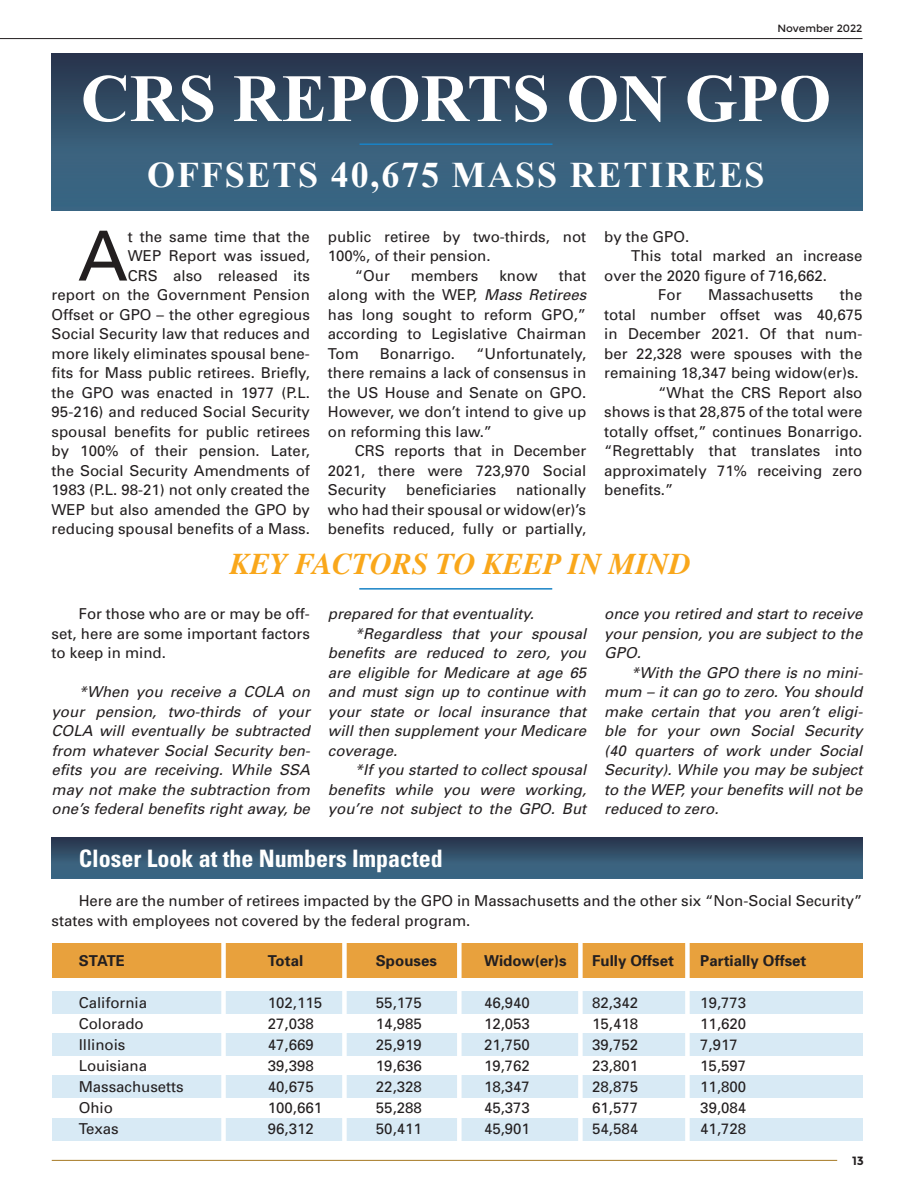
<style>
.page{position:relative;width:917px;height:1188px;background:#fff}
.page>*{position:absolute;margin:0;border:0;box-sizing:border-box;transform-origin:0 0}
.t1{font:69px "Univers";color:#231f20}
.t2{font:700 67.5px "Times New Roman";color:#fff}
.t3{font:700 36px "Times New Roman";letter-spacing:.05em;color:#fff}
.t4{font:italic 700 30px "Times";color:#f9a71b}
.t5{font:700 condensed 24px "Univers";color:#fff}
.t6{font:15px/19.5px "Univers";color:#231f20;text-align:justify}
.t7{font:italic 15px/19.5px "Univers";color:#231f20;text-align:justify}
.t8{font:700 15px "Univers";color:#231f20}
.t9{font:700 12px "Montserrat";color:#231f20}
.t10{font:10.5px "Montserrat";color:#231f20}
.s1{font-style:italic}
</style>
<div class="page">
<div style="left:52px;top:990px;width:810px;height:23px;background:#d8eaf5"></div>
<div style="left:52px;top:1033px;width:810px;height:22px;background:#d8eaf5"></div>
<div style="left:52px;top:1075px;width:810px;height:22px;background:#d8eaf5"></div>
<div style="left:52px;top:1117px;width:810px;height:22px;background:#d8eaf5"></div>
<div style="left:52px;top:942px;width:810px;height:35px;background:#e8a13d"></div>
<div style="left:52px;top:837px;width:810px;height:41px;background:linear-gradient(to bottom,#29374e,#3e708e)"></div>
<div style="left:52px;top:54px;width:810px;height:156px;background:linear-gradient(to bottom,#2a3950,#3d6f8d)"></div>
<hr style="left:359px;top:143px;width:193px;height:2px;background:#1983c6">
<hr style="left:359px;top:588px;width:193px;height:1px;background:#1983c6">
<div style="left:221px;top:940px;width:5px;height:205px;background:#fff"></div>
<hr style="left:342px;top:940px;width:4px;height:205px;background:#fff">
<hr style="left:457px;top:940px;width:4px;height:205px;background:#fff">
<hr style="left:578px;top:940px;width:4px;height:205px;background:#fff">
<div style="left:684px;top:940px;width:5px;height:205px;background:#fff"></div>
<hr style="left:0;top:38px;width:862px;height:1px;background:#231f20">
<hr style="left:52px;top:1159px;width:784px;height:1px;background:#a67823">
<p class="t10" style="left:777px;top:23px;width:87px">November 2022</p>
<h2 class="t2" style="left:81px;top:52px;width:751px">CRS REPORTS ON GPO</h2>
<h3 class="t3" style="left:147px;top:150px;width:618px">OFFSETS 40,675 MASS RETIREES</h3>
<h1 class="t1" style="left:78px;top:213px;width:51px">A</h1>
<p class="t6" style="left:52px;top:226px;width:260px;text-align:right">t the same time that the<br>WEP Report was issued,<br>CRS also released its<br>report on the Government Pension<br>Offset or GPO – the other egregious<br>Social Security law that reduces and more likely eliminates spousal bene&shy;fits for Mass public retirees. Briefly, the GPO was enacted in 1977 (P.L.<br>95-216) and reduced Social Security spousal benefits for public retirees by 100% of their pension. Later, the Social Security Amendments of<br>1983 (P.L. 98-21) not only created the<br>WEP but also amended the GPO by reducing spousal benefits of a Mass.</p>
<p class="t6" style="left:328px;top:226px;width:259px">public retiree by two-thirds, not</p>
<p class="t6" style="left:328px;top:246px;width:164px">100%, of their pension.</p>
<p class="t6" style="left:355px;top:265px;width:37px">“Our</p>
<p class="t6" style="left:410px;top:265px;width:69px">members</p>
<p class="t6" style="left:499px;top:265px;width:40px">know</p>
<p class="t6" style="left:328px;top:265px;width:260px;text-indent:231px">that along with the WEP, <span class="s1">Mass Retirees </span>has long sought to reform GPO,” according to Legislative Chairman Tom</p>
<p class="t6" style="left:328px;top:343px;width:260px;text-indent:148px">“Unfortunately, there remains a lack of consensus in the US House and Senate on GPO.<br>However, we don’t intend to give up on reforming this law.”</p>
<p class="t6" style="left:328px;top:441px;width:260px;text-indent:27px">CRS reports that in December 2021, there were 723,970 Social Security</p>
<p class="t6" style="left:380px;top:343px;width:77px">Bonarrigo.</p>
<p class="t6" style="left:406px;top:480px;width:92px">beneficiaries</p>
<p class="t6" style="left:328px;top:480px;width:259px;text-indent:188px">nationally who had their spousal or widow(er)’s benefits reduced, fully or partially,</p>
<p class="t6" style="left:604px;top:226px;width:87px">by the GPO.</p>
<p class="t6" style="left:631px;top:246px;width:232px">This total marked an increase</p>
<p class="t6" style="left:604px;top:265px;width:224px">over the 2020 figure of 716,662.</p>
<p class="t6" style="left:658px;top:285px;width:25px">For</p>
<p class="t6" style="left:708px;top:285px;width:107px">Massachusetts</p>
<p class="t6" style="left:839px;top:285px;width:24px">the</p>
<p class="t6" style="left:604px;top:304px;width:259px">total number offset was 40,675</p>
<p class="t6" style="left:604px;top:324px;width:259px">in December 2021. Of that num-</p>
<p class="t6" style="left:604px;top:343px;width:260px">ber 22,328 were spouses with the</p>
<p class="t6" style="left:604px;top:363px;width:256px">remaining 18,347 being widow(er)s.</p>
<p class="t6" style="left:658px;top:382px;width:206px">“What the CRS Report also</p>
<p class="t6" style="left:604px;top:402px;width:260px">shows is that 28,875 of the total were</p>
<p class="t6" style="left:604px;top:421px;width:260px">totally offset,” continues Bonarrigo.</p>
<p class="t6" style="left:604px;top:441px;width:259px">“Regrettably that translates into</p>
<p class="t6" style="left:604px;top:460px;width:259px">approximately 71% receiving zero</p>
<p class="t6" style="left:604px;top:480px;width:71px">benefits.”</p>
<h3 class="t4" style="left:230px;top:536px;width:461px">KEY FACTORS TO KEEP IN MIND</h3>
<p class="t6" style="left:52px;top:603px;width:260px;text-indent:27px">For those who are or may be off&shy;set, here are some important factors to keep in mind.</p>
<p class="t7" style="left:52px;top:681px;width:260px;text-indent:27px">*When you receive a COLA on your pension, two-thirds of your COLA will eventually be subtracted from whatever Social Security ben&shy;efits you are receiving. While SSA may not make the subtraction from one’s federal benefits right away, be</p>
<p class="t7" style="left:328px;top:603px;width:207px">prepared for that eventuality.</p>
<p class="t7" style="left:355px;top:623px;width:233px">*Regardless that your spousal</p>
<p class="t7" style="left:328px;top:642px;width:259px">benefits are reduced to zero, you</p>
<p class="t7" style="left:328px;top:662px;width:260px">are eligible for Medicare at age 65</p>
<p class="t7" style="left:328px;top:681px;width:259px">and must sign up to continue with</p>
<p class="t7" style="left:328px;top:701px;width:259px">your state or local insurance that</p>
<p class="t7" style="left:328px;top:720px;width:260px">will then supplement your Medicare</p>
<p class="t7" style="left:328px;top:740px;width:71px">coverage.</p>
<p class="t7" style="left:355px;top:759px;width:233px">*If you started to collect spousal</p>
<p class="t7" style="left:328px;top:779px;width:260px">benefits while you were working,</p>
<p class="t7" style="left:328px;top:798px;width:259px">you’re not subject to the GPO. But</p>
<p class="t7" style="left:604px;top:603px;width:260px">once you retired and start to receive your pension, you are subject to the GPO.</p>
<p class="t7" style="left:604px;top:662px;width:260px;text-indent:27px">*With the GPO there is no mini&shy;mum – it can go to zero. You should make certain that you aren’t eligi&shy;ble for your own Social Security (40 quarters of work under Social Security). While you may be subject to the WEP, your benefits will not be reduced to zero.</p>
<h3 class="t5" style="left:79px;top:843px;width:365px">Closer Look at the Numbers Impacted</h3>
<p class="t6" style="left:52px;top:890px;width:811px;text-indent:27px">Here are the number of retirees impacted by the GPO in Massachusetts and the other six “Non-Social Security” states with employees not covered by the federal program.</p>
<p class="t8" style="left:79px;top:950px;width:48px">STATE</p>
<p class="t8" style="left:268px;top:950px;width:37px">Total</p>
<p class="t8" style="left:376px;top:950px;width:62px">Spouses</p>
<p class="t8" style="left:484px;top:950px;width:84px">Widow(er)s</p>
<p class="t8" style="left:592px;top:950px;width:83px">Fully Offset</p>
<p class="t8" style="left:700px;top:950px;width:107px">Partially Offset</p>
<p class="t6" style="left:79px;top:992px;width:70px">California</p>
<p class="t6" style="left:268px;top:992px;width:56px">102,115</p>
<p class="t6" style="left:376px;top:992px;width:47px">55,175</p>
<p class="t6" style="left:484px;top:992px;width:47px">46,940</p>
<p class="t6" style="left:592px;top:992px;width:47px">82,342</p>
<p class="t6" style="left:700px;top:992px;width:47px">19,773</p>
<p class="t6" style="left:79px;top:1013px;width:67px">Colorado</p>
<p class="t6" style="left:268px;top:1013px;width:47px">27,038</p>
<p class="t6" style="left:376px;top:1013px;width:47px">14,985</p>
<p class="t6" style="left:484px;top:1013px;width:47px">12,053</p>
<p class="t6" style="left:592px;top:1013px;width:47px">15,418</p>
<p class="t6" style="left:700px;top:1013px;width:47px">11,620</p>
<p class="t6" style="left:79px;top:1034px;width:48px">Illinois</p>
<p class="t6" style="left:268px;top:1034px;width:47px">47,669</p>
<p class="t6" style="left:376px;top:1034px;width:47px">25,919</p>
<p class="t6" style="left:484px;top:1034px;width:47px">21,750</p>
<p class="t6" style="left:592px;top:1034px;width:47px">39,752</p>
<p class="t6" style="left:700px;top:1034px;width:39px">7,917</p>
<p class="t6" style="left:79px;top:1055px;width:70px">Louisiana</p>
<p class="t6" style="left:268px;top:1055px;width:47px">39,398</p>
<p class="t6" style="left:376px;top:1055px;width:47px">19,636</p>
<p class="t6" style="left:484px;top:1055px;width:47px">19,762</p>
<p class="t6" style="left:592px;top:1055px;width:47px">23,801</p>
<p class="t6" style="left:700px;top:1055px;width:47px">15,597</p>
<p class="t6" style="left:79px;top:1076px;width:106px">Massachusetts</p>
<p class="t6" style="left:268px;top:1076px;width:47px">40,675</p>
<p class="t6" style="left:376px;top:1076px;width:47px">22,328</p>
<p class="t6" style="left:484px;top:1076px;width:47px">18,347</p>
<p class="t6" style="left:592px;top:1076px;width:47px">28,875</p>
<p class="t6" style="left:700px;top:1076px;width:47px">11,800</p>
<p class="t6" style="left:79px;top:1097px;width:36px">Ohio</p>
<p class="t6" style="left:268px;top:1097px;width:56px">100,661</p>
<p class="t6" style="left:376px;top:1097px;width:47px">55,288</p>
<p class="t6" style="left:484px;top:1097px;width:47px">45,373</p>
<p class="t6" style="left:592px;top:1097px;width:47px">61,577</p>
<p class="t6" style="left:700px;top:1097px;width:47px">39,084</p>
<p class="t6" style="left:79px;top:1118px;width:42px">Texas</p>
<p class="t6" style="left:268px;top:1118px;width:47px">96,312</p>
<p class="t6" style="left:376px;top:1118px;width:47px">50,411</p>
<p class="t6" style="left:484px;top:1118px;width:47px">45,901</p>
<p class="t6" style="left:592px;top:1118px;width:47px">54,584</p>
<p class="t6" style="left:700px;top:1118px;width:47px">41,728</p>
<p class="t9" style="left:851px;top:1152px;width:13px">13</p>
</div>
